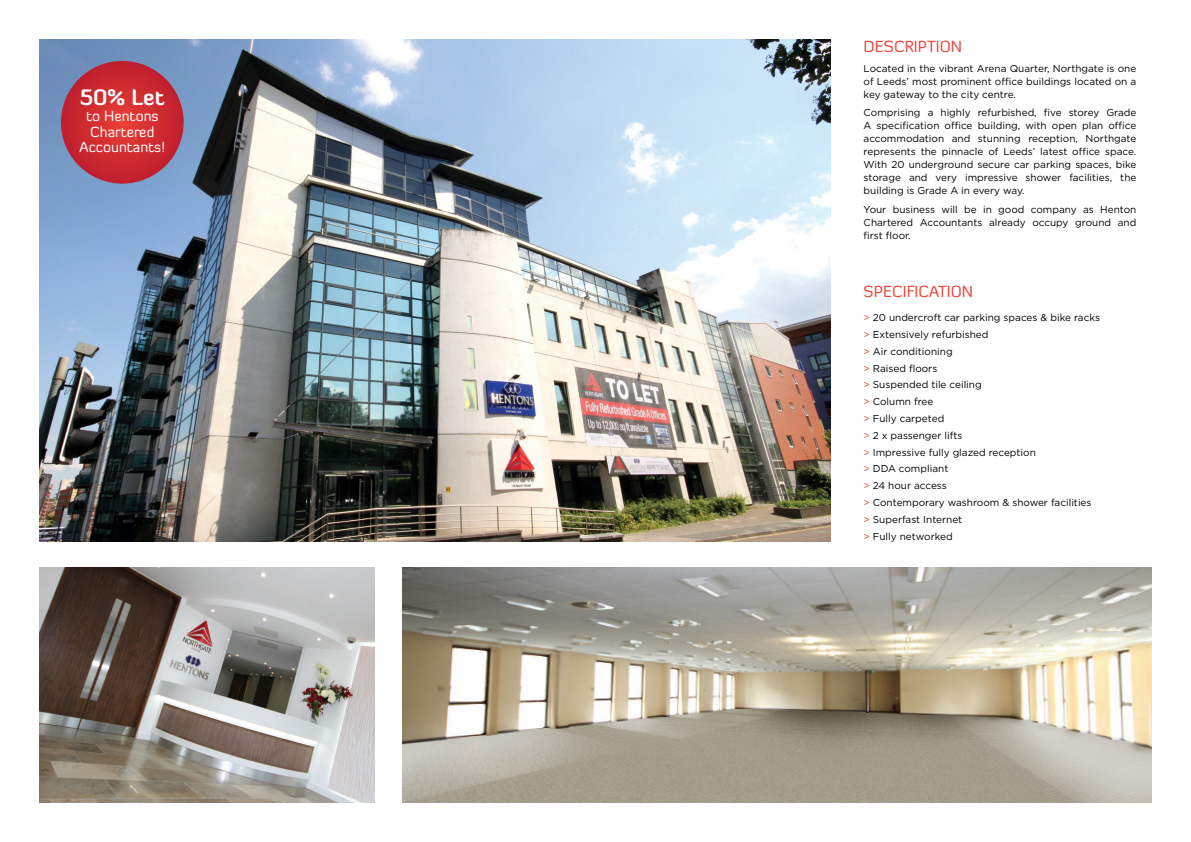
<style>
.page{position:relative;width:1191px;height:842px;background:#fff}
.page>*{position:absolute;margin:0;border:0;box-sizing:border-box;transform-origin:0 0}
.t1{font:700 21.8px "Diavlo";color:#fff}
.t2{font:16px "Diavlo";color:#ef4136}
.t3{font:14.5px/15.7px "Diavlo";color:#fff;text-align:center}
.t4{font:10px/16.8px "Gotham";color:#000;text-align:justify}
.s1{color:#ef4136}
</style>
<div class="page">
<img style="left:40px;top:40px;width:791px;height:501px">
<svg style="left:61px;top:61px;width:123px;height:123px;background:#cb2a31"></svg>
<img style="left:40px;top:567px;width:334px;height:235px">
<img style="left:403px;top:567px;width:748px;height:235px">
<h1 class="t1" style="left:80px;top:83px;width:86px">50% Let</h1>
<h3 class="t3" style="left:80px;top:108px;width:87px">to Hentons<br>Chartered<br>Accountants!</h3>
<h2 class="t2" style="left:863px;top:37px;width:100px">DESCRIPTION</h2>
<p class="t4" style="left:863px;top:61px;width:274px;line-height:13px">Located in the vibrant Arena Quarter, Northgate is one of Leeds’ most prominent office buildings located on a key gateway to the city centre.</p>
<p class="t4" style="left:863px;top:106px;width:274px;line-height:13px">Comprising a highly refurbished, five storey Grade A specification office building, with open plan office accommodation and stunning reception, Northgate represents the pinnacle of Leeds’ latest office space.<br>With 20 underground secure car parking spaces, bike storage and very impressive shower facilities, the building is Grade A in every way.</p>
<p class="t4" style="left:863px;top:203px;width:274px;line-height:13px">Your business will be in good company as Henton Chartered Accountants already occupy ground and first floor.</p>
<h2 class="t2" style="left:863px;top:282px;width:111px">SPECIFICATION</h2>
<p class="t4" style="left:863px;top:309px;width:238px;text-align:left"><span class="s1">&gt;</span> 20 undercroft car parking spaces &amp; bike racks <span class="s1">&gt;</span> Extensively refurbished<br><span class="s1">&gt;</span> Air conditioning<br><span class="s1">&gt;</span> Raised floors<br><span class="s1">&gt;</span> Suspended tile ceiling<br><span class="s1">&gt;</span> Column free<br><span class="s1">&gt;</span> Fully carpeted<br><span class="s1">&gt;</span> 2 x passenger lifts<br><span class="s1">&gt;</span> Impressive fully glazed reception<br><span class="s1">&gt;</span> DDA compliant<br><span class="s1">&gt;</span> 24 hour access<br><span class="s1">&gt;</span> Contemporary washroom &amp; shower facilities <span class="s1">&gt;</span> Superfast Internet<br><span class="s1">&gt;</span> Fully networked</p>
</div>
